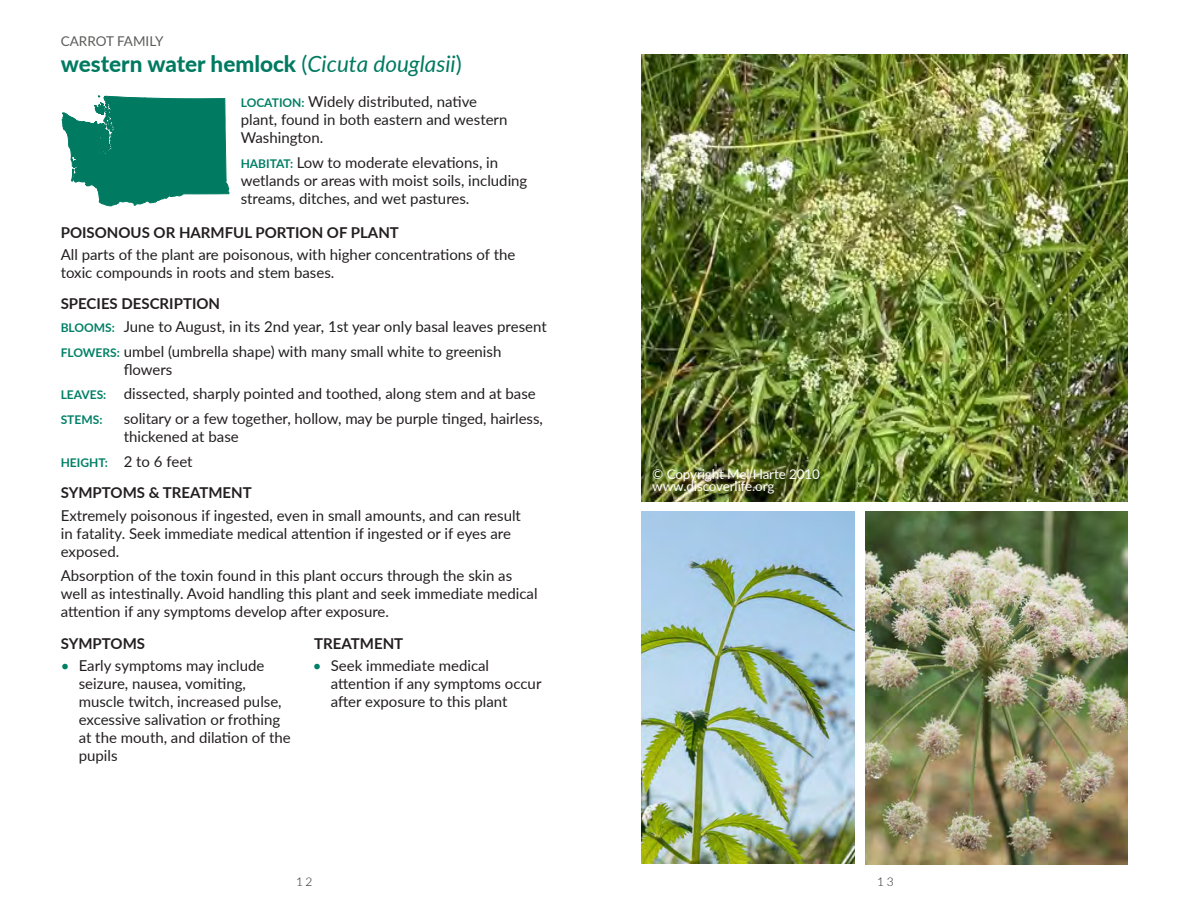
<style>
.page{position:relative;width:1188px;height:918px;background:#fff}
.page>*{position:absolute;margin:0;border:0;box-sizing:border-box;transform-origin:0 0}
.t1{font:800 22.5px "Lato";color:#007a61}
.Body_Copy{font:15px/18px "Lato";color:#231f20}
.ReverseIndent{font:15px/18px "Lato";color:#231f20}
.Body_Copy_Indent{font:15px/18px "Lato";color:#231f20}
.Paragraph_Headers{font:700 15px "Lato";color:#231f20}
.ChapterHeadings{font:13.5px/12px "Lato";letter-spacing:-.01em;color:#fff}
.t2{font:13.5px "Lato";color:#5b5c59}
.ReverseIndent-2{font:700 12px "Lato";color:#008066}
.t3{font:300 12px "Lato";color:#231f20}
.s1{font-weight:400}
.s2{font-weight:400;font-style:italic}
.s3{font-weight:700;font-size:12px;color:#008066}
.s4{color:#008066}
</style>
<div class="page">
<svg style="left:62px;top:96px;width:167px;height:110px"></svg>
<img style="left:866px;top:512px;width:261px;height:353px">
<img style="left:641px;top:512px;width:214px;height:352px">
<img style="left:641px;top:54px;width:486px;height:448px">
<p class="t2" style="left:61px;top:31px;width:104px">CARROT FAMILY</p>
<p class="t1" style="left:61px;top:47px;width:403px">western water hemlock <span class="s1">(</span><span class="s2">Cicuta douglasii</span><span class="s1">)</span></p>
<p class="Body_Copy_Indent" style="left:241px;top:92px;width:268px"><span class="s3">LOCATION:</span> Widely distributed, native plant, found in both eastern and western<br>Washington.</p>
<p class="Body_Copy_Indent" style="left:241px;top:153px;width:288px"><span class="s3">HABITAT:</span> Low to moderate elevations, in wetlands or areas with moist soils, including streams, ditches, and wet pastures.</p>
<p class="Paragraph_Headers" style="left:61px;top:221px;width:340px">POISONOUS OR HARMFUL PORTION OF PLANT</p>
<p class="Body_Copy" style="left:61px;top:245px;width:456px">All parts of the plant are poisonous, with higher concentrations of the toxic compounds in roots and stem bases.</p>
<p class="Paragraph_Headers" style="left:61px;top:293px;width:161px">SPECIES DESCRIPTION</p>
<p class="ReverseIndent" style="left:61px;top:317px;width:487px"><span class="s3">BLOOMS:</span> June to August, in its 2nd year, 1st year only basal leaves present</p>
<p class="ReverseIndent" style="left:124px;top:341px;width:379px;text-indent:-63px"><span class="s3">FLOWERS:</span> umbel (umbrella shape) with many small white to greenish flowers</p>
<p class="ReverseIndent" style="left:61px;top:384px;width:477px"><span class="s3">LEAVES:</span> dissected, sharply pointed and toothed, along stem and at base</p>
<p class="ReverseIndent-2" style="left:61px;top:411px;width:43px">STEMS:</p>
<p class="ReverseIndent" style="left:124px;top:409px;width:421px">solitary or a few together, hollow, may be purple tinged, hairless, thickened at base</p>
<p class="ReverseIndent" style="left:61px;top:452px;width:133px"><span class="s3">HEIGHT:</span> 2 to 6 feet</p>
<p class="Paragraph_Headers" style="left:61px;top:482px;width:192px">SYMPTOMS &amp; TREATMENT</p>
<p class="Body_Copy" style="left:61px;top:505px;width:462px">Extremely poisonous if ingested, even in small amounts, and can result in fatality. Seek immediate medical attention if ingested or if eyes are exposed.</p>
<p class="Body_Copy" style="left:61px;top:566px;width:478px">Absorption of the toxin found in this plant occurs through the skin as well as intestinally. Avoid handling this plant and seek immediate medical attention if any symptoms develop after exposure.</p>
<p class="Paragraph_Headers" style="left:61px;top:632px;width:86px">SYMPTOMS</p>
<p class="Paragraph_Headers" style="left:314px;top:632px;width:90px">TREATMENT</p>
<p class="Body_Copy" style="left:79px;top:656px;width:214px;text-indent:-18px"><span class="s4">•</span> Early symptoms may include seizure, nausea, vomiting, muscle twitch, increased pulse, excessive salivation or frothing at the mouth, and dilation of the pupils</p>
<p class="Body_Copy" style="left:331px;top:656px;width:212px;text-indent:-18px"><span class="s4">•</span> Seek immediate medical attention if any symptoms occur after exposure to this plant</p>
<p class="ChapterHeadings" style="left:652px;top:467px;width:169px">© Copyright Mel Harte 2010 www.discoverlife.org</p>
<p class="t3" style="left:296px;top:873px;width:18px">12</p>
<p class="t3" style="left:877px;top:873px;width:18px">13</p>
</div>
